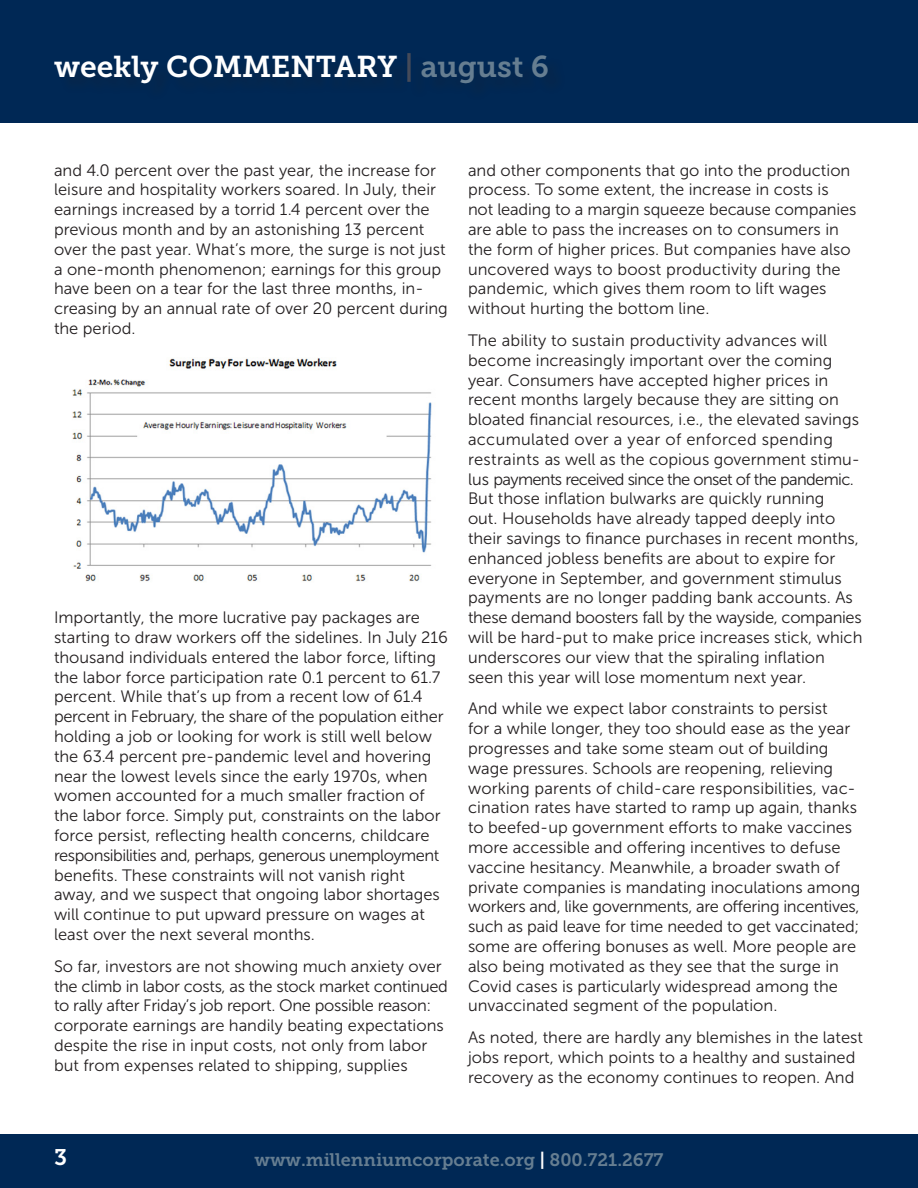
<style>
.page{position:relative;width:918px;height:1188px;background:#fff}
.page>*{position:absolute;margin:0;border:0;box-sizing:border-box;transform-origin:0 0}
.t1{font:30px "Museo Slab 700";color:#fff}
.t2{font:22.5px "Museo Slab 700";color:#fff}
.t3{font:18px "Museo Slab 700";color:#667e91}
.No_Spacing{font:16.5px/19.8px "Museo Sans 300";color:#231f20}
.s1{color:#464b59}
.s2{color:#667e91}
.s3{color:#fff}
</style>
<div class="page">
<div style="left:0;top:0;width:918px;height:122px;background:#002855"></div>
<div style="left:0;top:1134px;width:918px;height:54px;background:#002855"></div>
<img style="left:72px;top:358px;width:360px;height:224px">
<p class="t1" style="left:54px;top:49px;width:497px">weekly COMMENTARY <span class="s1">|</span> <span class="s2">august 6</span></p>
<p class="No_Spacing" style="left:54px;top:160px;width:395px">and 4.0 percent over the past year, the increase for leisure and hospitality workers soared. In July, their earnings increased by a torrid 1.4 percent over the previous month and by an astonishing 13 percent over the past year. What’s more, the surge is not just a one-month phenomenon; earnings for this group have been on a tear for the last three months, in&shy;creasing by an annual rate of over 20 percent during the period.</p>
<p class="No_Spacing" style="left:54px;top:608px;width:396px">Importantly, the more lucrative pay packages are starting to draw workers off the sidelines. In July 216 thousand individuals entered the labor force, lifting the labor force participation rate 0.1 percent to 61.7 percent. While that’s up from a recent low of 61.4 percent in February, the share of the population either holding a job or looking for work is still well below the 63.4 percent pre-pandemic level and hovering near the lowest levels since the early 1970s, when women accounted for a much smaller fraction of the labor force. Simply put, constraints on the labor force persist, reflecting health concerns, childcare responsibilities and, perhaps, generous unemployment benefits. These constraints will not vanish right away, and we suspect that ongoing labor shortages will continue to put upward pressure on wages at least over the next several months.</p>
<p class="No_Spacing" style="left:54px;top:956px;width:395px">So far, investors are not showing much anxiety over the climb in labor costs, as the stock market continued to rally after Friday’s job report. One possible reason: corporate earnings are handily beating expectations despite the rise in input costs, not only from labor but from expenses related to shipping, supplies</p>
<p class="No_Spacing" style="left:468px;top:160px;width:390px">and other components that go into the production process. To some extent, the increase in costs is not leading to a margin squeeze because companies are able to pass the increases on to consumers in the form of higher prices. But companies have also uncovered ways to boost productivity during the pandemic, which gives them room to lift wages without hurting the bottom line.</p>
<p class="No_Spacing" style="left:468px;top:331px;width:396px">The ability to sustain productivity advances will become increasingly important over the coming year. Consumers have accepted higher prices in recent months largely because they are sitting on bloated financial resources, i.e., the elevated savings accumulated over a year of enforced spending restraints as well as the copious government stimu&shy;lus payments received since the onset of the pandemic.<br>But those inflation bulwarks are quickly running<br>out. Households have already tapped deeply into their savings to finance purchases in recent months, enhanced jobless benefits are about to expire for everyone in September, and government stimulus payments are no longer padding bank accounts. As these demand boosters fall by the wayside, companies will be hard-put to make price increases stick, which underscores our view that the spiraling inflation seen this year will lose momentum next year.</p>
<p class="No_Spacing" style="left:468px;top:699px;width:394px">And while we expect labor constraints to persist<br>for a while longer, they too should ease as the year progresses and take some steam out of building wage pressures. Schools are reopening, relieving working parents of child-care responsibilities, vac&shy;cination rates have started to ramp up again, thanks to beefed-up government efforts to make vaccines more accessible and offering incentives to defuse vaccine hesitancy. Meanwhile, a broader swath of private companies is mandating inoculations among workers and, like governments, are offering incentives, such as paid leave for time needed to get vaccinated; some are offering bonuses as well. More people are also being motivated as they see that the surge in Covid cases is particularly widespread among the unvaccinated segment of the population.</p>
<p class="No_Spacing" style="left:468px;top:1028px;width:397px">As noted, there are hardly any blemishes in the latest jobs report, which points to a healthy and sustained recovery as the economy continues to reopen. And</p>
<p class="t2" style="left:54px;top:1145px;width:15px">3</p>
<p class="t3" style="left:254px;top:1150px;width:411px">www.millenniumcorporate.org <span class="s3">|</span> 800.721.2677</p>
</div>
